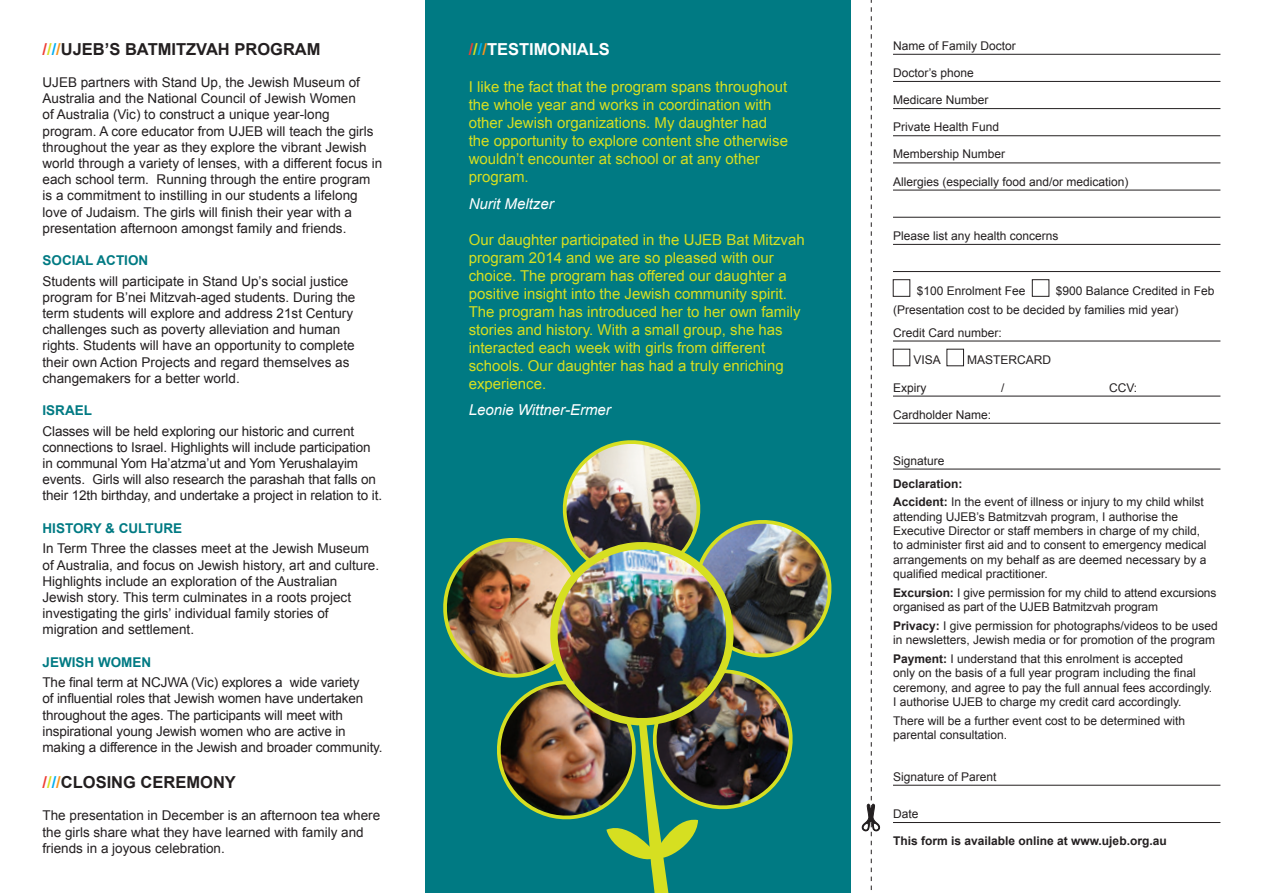
<style>
.page{position:relative;width:1263px;height:893px;background:#fff}
.page>*{position:absolute;margin:0;border:0;box-sizing:border-box;transform-origin:0 0}
.t1{font:700 16.5px "Arial";color:#231f20}
.t2{font:700 16.5px "Arial";color:#fff}
.t3{font:15px/18px "Arial";color:#d6df21}
.t4{font:italic 15px "Arial";color:#fff}
.t5{font:13.5px/16.2px "Arial";color:#231f20}
.t6{font:700 13.5px "Arial";color:#007a83}
.t7{font:12px/14.4px "Arial";color:#231f20}
.t8{font:700 12px "Arial";color:#231f20}
.s1{color:#ee3e35}
.s2{color:#d6df21}
.s3{color:#00aeef}
.s4{color:#f7931d}
.s5{font-weight:700}
</style>
<div class="page">
<div style="left:425px;top:0;width:425px;height:893px;background:#007a83"></div>
<svg style="left:862px;top:0;width:18px;height:890px"></svg>
<hr style="left:893px;top:54px;width:327px;height:1px;background:#231f20">
<hr style="left:893px;top:81px;width:327px;height:1px;background:#231f20">
<hr style="left:893px;top:108px;width:327px;height:1px;background:#231f20">
<hr style="left:893px;top:135px;width:327px;height:1px;background:#231f20">
<hr style="left:893px;top:163px;width:327px;height:1px;background:#231f20">
<hr style="left:893px;top:190px;width:327px;height:1px;background:#231f20">
<hr style="left:893px;top:217px;width:327px;height:1px;background:#231f20">
<hr style="left:893px;top:244px;width:327px;height:1px;background:#231f20">
<hr style="left:893px;top:271px;width:327px;height:1px;background:#231f20">
<hr style="left:893px;top:341px;width:327px;height:1px;background:#231f20">
<hr style="left:893px;top:396px;width:327px;height:1px;background:#231f20">
<hr style="left:893px;top:423px;width:327px;height:1px;background:#231f20">
<hr style="left:893px;top:469px;width:327px;height:1px;background:#231f20">
<hr style="left:893px;top:785px;width:327px;height:1px;background:#231f20">
<hr style="left:893px;top:822px;width:327px;height:1px;background:#231f20">
<div style="left:893px;top:279px;width:17px;height:17px;border:1px solid #231f20"></div>
<div style="left:1032px;top:279px;width:17px;height:17px;border:1px solid #231f20"></div>
<div style="left:947px;top:349px;width:17px;height:17px;border:1px solid #231f20"></div>
<img style="left:443px;top:440px;width:389px;height:453px">
<p class="t1" style="left:43px;top:38px;width:280px"><span class="s1">/</span><span class="s2">/</span><span class="s3">/</span><span class="s4">/</span>UJEB’S BATMITZVAH PROGRAM</p>
<p class="t5" style="left:43px;top:74px;width:341px">UJEB partners with Stand Up, the Jewish Museum of Australia and the National Council of Jewish Women<br>of Australia (Vic) to construct a unique year-long program. A core educator from UJEB will teach the girls throughout the year as they explore the vibrant Jewish world through a variety of lenses, with a different focus in each school term. Running through the entire program is a commitment to instilling in our students a lifelong love of Judaism. The girls will finish their year with a presentation afternoon amongst family and friends.</p>
<p class="t6" style="left:43px;top:251px;width:107px">SOCIAL ACTION</p>
<p class="t5" style="left:43px;top:273px;width:314px">Students will participate in Stand Up’s social justice program for B’nei Mitzvah-aged students. During the term students will explore and address 21st Century challenges such as poverty alleviation and human rights. Students will have an opportunity to complete their own Action Projects and regard themselves as changemakers for a better world.</p>
<p class="t6" style="left:43px;top:401px;width:51px">ISRAEL</p>
<p class="t5" style="left:43px;top:423px;width:341px">Classes will be held exploring our historic and current connections to Israel. Highlights will include participation in communal Yom Ha’atzma’ut and Yom Yerushalayim events. Girls will also research the parashah that falls on their 12th birthday, and undertake a project in relation to it.</p>
<p class="t6" style="left:43px;top:519px;width:141px">HISTORY &amp; CULTURE</p>
<p class="t5" style="left:43px;top:541px;width:338px">In Term Three the classes meet at the Jewish Museum of Australia, and focus on Jewish history, art and culture.<br>Highlights include an exploration of the Australian Jewish story. This term culminates in a roots project investigating the girls’ individual family stories of migration and settlement.</p>
<p class="t6" style="left:43px;top:653px;width:110px">JEWISH WOMEN</p>
<p class="t5" style="left:43px;top:674px;width:342px">The final term at NCJWA (Vic) explores a wide variety<br>of influential roles that Jewish women have undertaken throughout the ages. The participants will meet with inspirational young Jewish women who are active in making a difference in the Jewish and broader community.</p>
<p class="t1" style="left:43px;top:771px;width:195px"><span class="s1">/</span><span class="s2">/</span><span class="s3">/</span><span class="s4">/</span>CLOSING CEREMONY</p>
<p class="t5" style="left:43px;top:808px;width:339px">The presentation in December is an afternoon tea where the girls share what they have learned with family and friends in a joyous celebration.</p>
<p class="t2" style="left:469px;top:38px;width:143px"><span class="s1">/</span><span class="s2">/</span><span class="s3">/</span><span class="s4">/</span>TESTIMONIALS</p>
<p class="t3" style="left:469px;top:78px;width:321px">I like the fact that the program spans throughout the whole year and works in coordination with other Jewish organizations. My daughter had the opportunity to explore content she otherwise wouldn’t encounter at school or at any other program.</p>
<p class="t4" style="left:469px;top:194px;width:87px">Nurit Meltzer</p>
<p class="t3" style="left:469px;top:231px;width:337px">Our daughter participated in the UJEB Bat Mitzvah program 2014 and we are so pleased with our choice. The program has offered our daughter a positive insight into the Jewish community spirit.<br>The program has introduced her to her own family stories and history. With a small group, she has interacted each week with girls from different schools. Our daughter has had a truly enriching experience.</p>
<p class="t4" style="left:469px;top:400px;width:144px">Leonie Wittner-Ermer</p>
<p class="t7" style="left:893px;top:39px;width:124px">Name of Family Doctor</p>
<p class="t7" style="left:893px;top:66px;width:82px">Doctor’s phone</p>
<p class="t7" style="left:893px;top:93px;width:97px">Medicare Number</p>
<p class="t7" style="left:893px;top:120px;width:108px">Private Health Fund</p>
<p class="t7" style="left:893px;top:147px;width:114px">Membership Number</p>
<p class="t7" style="left:893px;top:174px;width:237px">Allergies (especially food and/or medication)</p>
<p class="t7" style="left:893px;top:229px;width:167px">Please list any health concerns</p>
<p class="t7" style="left:893px;top:282px;width:323px;line-height:18.6px;text-indent:163px">$900 Balance Credited in Feb (Presentation cost to be decided by families mid year)</p>
<p class="t7" style="left:893px;top:325px;width:110px">Credit Card number:</p>
<p class="t7" style="left:913px;top:353px;width:29px">VISA</p>
<p class="t7" style="left:967px;top:353px;width:85px">MASTERCARD</p>
<p class="t7" style="left:893px;top:380px;width:35px">Expiry</p>
<p class="t7" style="left:1001px;top:380px;width:5px">/</p>
<p class="t7" style="left:1109px;top:380px;width:30px">CCV:</p>
<p class="t7" style="left:893px;top:407px;width:100px">Cardholder Name:</p>
<p class="t7" style="left:893px;top:453px;width:53px">Signature</p>
<p class="t7" style="left:893px;top:474px;width:312px;line-height:18.6px"><span class="s5">Declaration:<br>Accident:</span> In the event of illness or injury to my child whilst</p>
<p class="t7" style="left:893px;top:509px;width:315px">attending UJEB’s Batmitzvah program, I authorise the Executive Director or staff members in charge of my child, to administer first aid and to consent to emergency medical arrangements on my behalf as are deemed necessary by a qualified medical practitioner.</p>
<p class="t7" style="left:893px;top:585px;width:325px"><span class="s5">Excursion:</span> I give permission for my child to attend excursions organised as part of the UJEB Batmitzvah program</p>
<p class="t7" style="left:893px;top:619px;width:326px"><span class="s5">Privacy:</span> I give permission for photographs/videos to be used in newsletters, Jewish media or for promotion of the program</p>
<p class="t7" style="left:893px;top:652px;width:321px"><span class="s5">Payment:</span> I understand that this enrolment is accepted<br>only on the basis of a full year program including the final ceremony, and agree to pay the full annual fees accordingly.<br>I authorise UJEB to charge my credit card accordingly.</p>
<p class="t7" style="left:893px;top:713px;width:294px">There will be a further event cost to be determined with parental consultation.</p>
<p class="t7" style="left:893px;top:769px;width:105px">Signature of Parent</p>
<p class="t7" style="left:893px;top:807px;width:27px">Date</p>
<p class="t8" style="left:893px;top:833px;width:275px">This form is available online at www.ujeb.org.au</p>
<p class="t7" style="left:917px;top:284px;width:110px">$100 Enrolment Fee</p>
</div>
